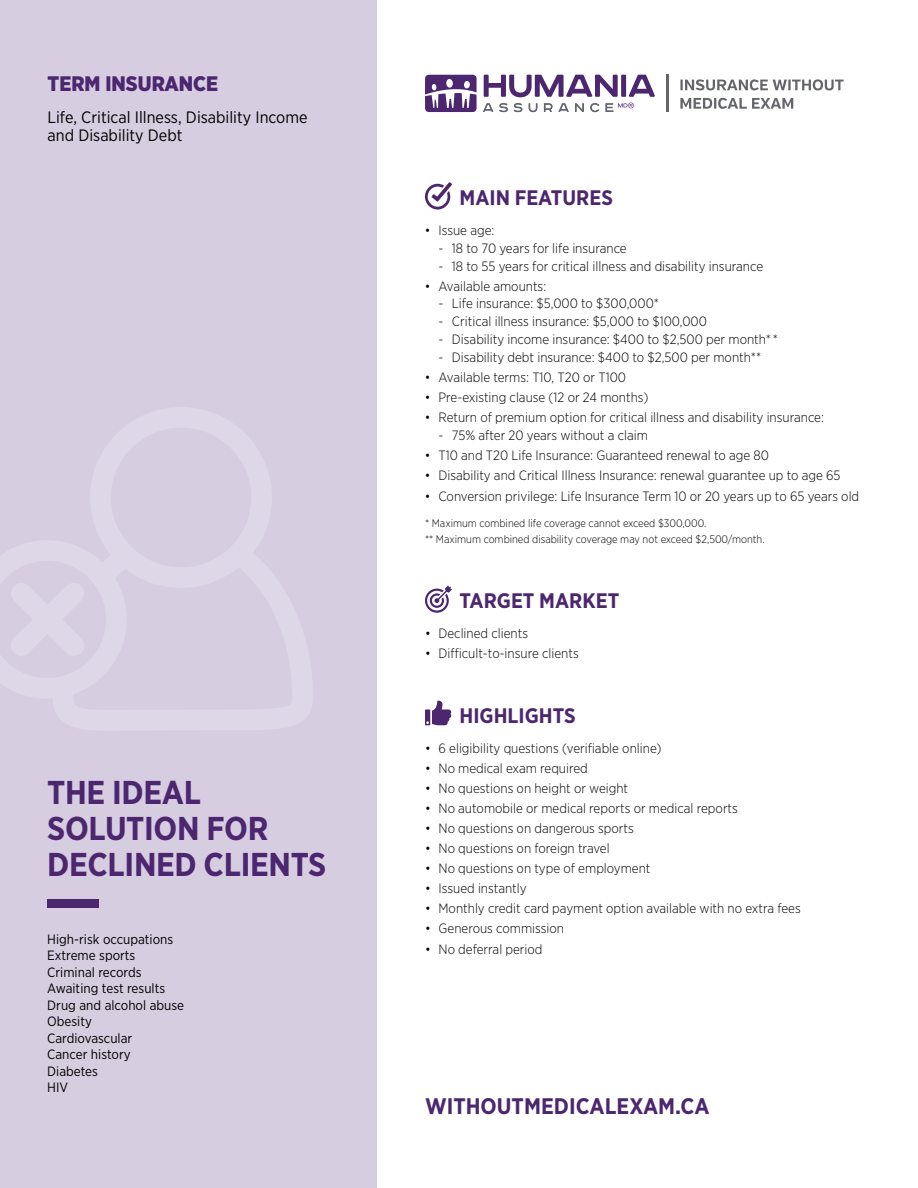
<style>
.page{position:relative;width:918px;height:1188px;background:#fff}
.page>*{position:absolute;margin:0;border:0;box-sizing:border-box;transform-origin:0 0}
.t1{font:700 33px/36px "Gotham Narrow";letter-spacing:-.01em;color:#4c2770}
.t2{font:700 22.5px "Gotham Narrow";color:#4c2770}
.t3{font:700 21px "Gotham Narrow";color:#4c2770}
.t4{font:900 21px "Gotham Narrow";color:#4c2770}
.t5{font:16.5px/18px "Gotham Narrow";color:#000}
.t6{font:300 13.5px "Gotham Narrow";color:#000}
.t7{font:13.5px/16.5px "Gotham Narrow";color:#000}
.t8{font:300 10.8px/16.5px "Gotham Narrow";color:#000}
</style>
<div class="page">
<div style="left:0;top:0;width:377px;height:1188px;background:#d6cde1"></div>
<div style="left:47px;top:899px;width:51px;height:9px;background:#4c2770"></div>
<svg style="left:425px;top:585px;width:27px;height:28px"></svg>
<svg style="left:425px;top:182px;width:27px;height:28px"></svg>
<svg style="left:425px;top:701px;width:27px;height:24px"></svg>
<hr style="left:666px;top:75px;width:2px;height:37px;background:#63656a">
<svg style="left:680px;top:98px;width:113px;height:11px"></svg>
<svg style="left:680px;top:79px;width:164px;height:11px"></svg>
<svg style="left:483px;top:103px;width:10px;height:9px"></svg>
<svg style="left:499px;top:103px;width:9px;height:9px"></svg>
<svg style="left:514px;top:103px;width:8px;height:9px"></svg>
<svg style="left:529px;top:103px;width:8px;height:9px"></svg>
<svg style="left:544px;top:103px;width:25px;height:9px"></svg>
<svg style="left:575px;top:103px;width:9px;height:9px"></svg>
<svg style="left:590px;top:103px;width:9px;height:9px"></svg>
<svg style="left:605px;top:103px;width:29px;height:9px"></svg>
<svg style="left:425px;top:75px;width:52px;height:37px"></svg>
<svg style="left:484px;top:75px;width:134px;height:22px"></svg>
<div style="left:621px;top:75px;width:5px;height:22px;background:#4c2770"></div>
<svg style="left:629px;top:75px;width:26px;height:22px"></svg>
<p class="t4" style="left:48px;top:70px;width:172px">TERM INSURANCE</p>
<p class="t5" style="left:48px;top:108px;width:262px">Life, Critical Illness, Disability Income and Disability Debt</p>
<p class="t1" style="left:47px;top:774px;width:281px">THE IDEAL<br>SOLUTION FOR<br>DECLINED CLIENTS</p>
<p class="t7" style="left:47px;top:931px;width:138px">High-risk occupations<br>Extreme sports<br>Criminal records<br>Awaiting test results<br>Drug and alcohol abuse<br>Obesity<br>Cardiovascular<br>Cancer history<br>Diabetes<br>HIV</p>
<p class="t3" style="left:459px;top:184px;width:155px">MAIN FEATURES</p>
<p class="t6" style="left:425px;top:222px;width:71px">• Issue age:</p>
<p class="t6" style="left:438px;top:240px;width:190px">- 18 to 70 years for life insurance</p>
<p class="t6" style="left:438px;top:258px;width:326px">- 18 to 55 years for critical illness and disability insurance</p>
<p class="t6" style="left:425px;top:278px;width:123px">• Available amounts:</p>
<p class="t6" style="left:438px;top:295px;width:222px">- Life insurance: $5,000 to $300,000*</p>
<p class="t6" style="left:438px;top:313px;width:270px">- Critical illness insurance: $5,000 to $100,000</p>
<p class="t6" style="left:438px;top:331px;width:341px">- Disability income insurance: $400 to $2,500 per month* *</p>
<p class="t6" style="left:438px;top:349px;width:324px">- Disability debt insurance: $400 to $2,500 per month**</p>
<p class="t6" style="left:425px;top:369px;width:203px">• Available terms: T10, T20 or T100</p>
<p class="t6" style="left:425px;top:389px;width:225px">• Pre-existing clause (12 or 24 months)</p>
<p class="t6" style="left:425px;top:409px;width:400px">• Return of premium option for critical illness and disability insurance:</p>
<p class="t6" style="left:438px;top:427px;width:211px">- 75% after 20 years without a claim</p>
<p class="t6" style="left:425px;top:447px;width:345px">• T10 and T20 Life Insurance: Guaranteed renewal to age 80</p>
<p class="t6" style="left:425px;top:467px;width:417px">• Disability and Critical Illness Insurance: renewal guarantee up to age 65</p>
<p class="t6" style="left:425px;top:488px;width:436px">• Conversion privilege: Life Insurance Term 10 or 20 years up to 65 years old</p>
<p class="t8" style="left:425px;top:514px;width:341px">* Maximum combined life coverage cannot exceed $300,000.<br>** Maximum combined disability coverage may not exceed $2,500/month.</p>
<p class="t3" style="left:460px;top:587px;width:161px">TARGET MARKET</p>
<p class="t6" style="left:425px;top:625px;width:105px">• Declined clients</p>
<p class="t6" style="left:425px;top:645px;width:155px">• Difficult-to-insure clients</p>
<p class="t3" style="left:460px;top:703px;width:118px">HIGHLIGHTS</p>
<p class="t6" style="left:425px;top:740px;width:238px">• 6 eligibility questions (verifiable online)</p>
<p class="t6" style="left:425px;top:760px;width:164px">• No medical exam required</p>
<p class="t6" style="left:425px;top:780px;width:205px">• No questions on height or weight</p>
<p class="t6" style="left:425px;top:800px;width:314px">• No automobile or medical reports or medical reports</p>
<p class="t6" style="left:425px;top:820px;width:210px">• No questions on dangerous sports</p>
<p class="t6" style="left:425px;top:840px;width:186px">• No questions on foreign travel</p>
<p class="t6" style="left:425px;top:860px;width:227px">• No questions on type of employment</p>
<p class="t6" style="left:425px;top:880px;width:103px">• Issued instantly</p>
<p class="t6" style="left:425px;top:900px;width:377px">• Monthly credit card payment option available with no extra fees</p>
<p class="t6" style="left:425px;top:920px;width:141px">• Generous commission</p>
<p class="t6" style="left:425px;top:940px;width:119px">• No deferral period</p>
<p class="t2" style="left:425px;top:1091px;width:286px">WITHOUTMEDICALEXAM.CA</p>
</div>
